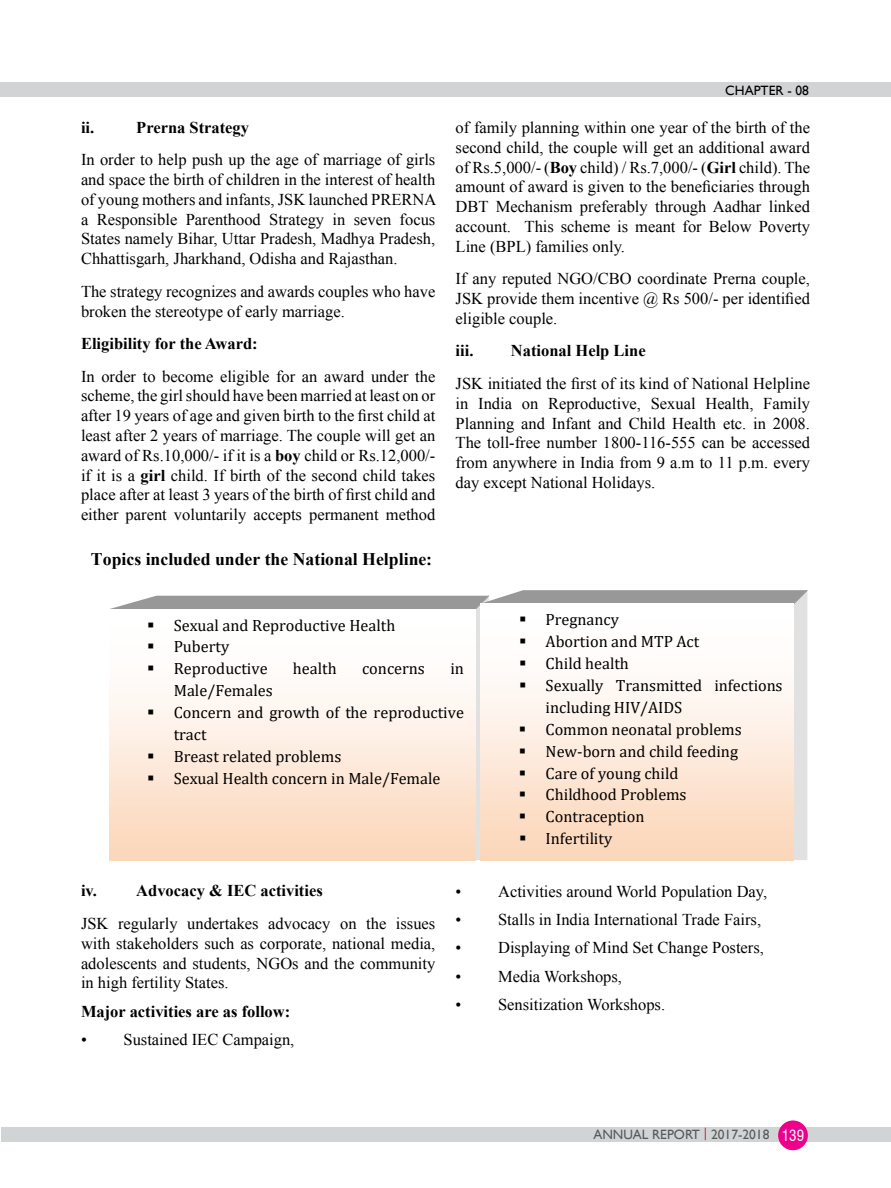
<style>
.page{position:relative;width:891px;height:1188px;background:#fff}
.page>*{position:absolute;margin:0;border:0;box-sizing:border-box;transform-origin:0 0}
.t1{font:700 17.7px "Times New Roman";color:#000}
.t2{font:16.5px/19.8px "Times New Roman";color:#000;text-align:justify}
.t3{font:700 16.5px "Times New Roman";color:#000}
.t4{font:16.35px/22px "Cambria";color:#000}
.t5{font:condensed 15px "Swiss 721 BT";color:#fff}
.t6{font:13.5px "Gill Sans";color:#58595b}
.t7{font:13.5px "Gill Sans";color:#000}
.s1{font-weight:700}
.s2{color:#d2232a}
</style>
<div class="page">
<div style="left:1px;top:1127px;width:890px;height:15px;background:#d1d3d4"></div>
<div style="left:0;top:82px;width:891px;height:15px;background:#d1d3d4"></div>
<div style="left:778px;top:1120px;width:30px;height:30px;background:#ec008c;border-radius:50%"></div>
<svg style="left:109px;top:590px;width:699px;height:270px"></svg>
<div style="left:481px;top:604px;width:313px;height:256px;background:linear-gradient(to bottom,#fff,#fbd7bb)"></div>
<p class="t3" style="left:81px;top:116px;width:15px">ii.</p>
<p class="t3" style="left:136px;top:116px;width:114px">Prerna Strategy</p>
<p class="t2" style="left:81px;top:150px;width:357px">In order to help push up the age of marriage of girls and space the birth of children in the interest of health of young mothers and infants, JSK launched PRERNA a Responsible Parenthood Strategy in seven focus States namely Bihar, Uttar Pradesh, Madhya Pradesh, Chhattisgarh, Jharkhand, Odisha and Rajasthan.</p>
<p class="t2" style="left:81px;top:281px;width:356px">The strategy recognizes and awards couples who have broken the stereotype of early marriage.</p>
<p class="t3" style="left:81px;top:332px;width:178px">Eligibility for the Award:</p>
<p class="t2" style="left:81px;top:366px;width:356px">In order to become eligible for an award under the scheme, the girl should have been married at least on or after 19 years of age and given birth to the first child at least after 2 years of marriage. The couple will get an award of Rs.10,000/- if it is a <span class="s1">boy</span> child or Rs.12,000/- if it is a <span class="s1">girl</span> child. If birth of the second child takes place after at least 3 years of the birth of first child and either parent voluntarily accepts permanent method</p>
<p class="t1" style="left:91px;top:547px;width:343px">Topics included under the National Helpline:</p>
<p class="t7" style="left:725px;top:83px;width:85px">CHAPTER - 08</p>
<p class="t2" style="left:456px;top:117px;width:356px">of family planning within one year of the birth of the second child, the couple will get an additional award of Rs.5,000/- (<span class="s1">Boy</span> child) / Rs.7,000/- (<span class="s1">Girl</span> child). The amount of award is given to the beneficiaries through DBT Mechanism preferably through Aadhar linked account. This scheme is meant for Below Poverty Line (BPL) families only.</p>
<p class="t2" style="left:456px;top:269px;width:356px">If any reputed NGO/CBO coordinate Prerna couple, JSK provide them incentive @ Rs 500/- per identified eligible couple.</p>
<p class="t3" style="left:456px;top:340px;width:19px">iii.</p>
<p class="t3" style="left:511px;top:340px;width:136px">National Help Line</p>
<p class="t2" style="left:456px;top:373px;width:356px">JSK initiated the first of its kind of National Helpline in India on Reproductive, Sexual Health, Family Planning and Infant and Child Health etc. in 2008.<br>The toll-free number 1800-116-555 can be accessed from anywhere in India from 9 a.m to 11 p.m. every day except National Holidays.</p>
<p class="t4" style="left:147px;top:614px;width:250px">▪ Sexual and Reproductive Health</p>
<p class="t4" style="left:147px;top:636px;width:84px">▪ Puberty</p>
<p class="t4" style="left:147px;top:658px;width:122px">▪ Reproductive</p>
<p class="t4" style="left:293px;top:658px;width:45px">health</p>
<p class="t4" style="left:362px;top:658px;width:64px">concerns</p>
<p class="t4" style="left:450px;top:658px;width:15px">in</p>
<p class="t4" style="left:174px;top:680px;width:100px">Male/Females</p>
<p class="t4" style="left:174px;top:702px;width:292px;text-indent:-27px">▪ Concern and growth of the reproductive tract</p>
<p class="t4" style="left:147px;top:745px;width:196px">▪ Breast related problems</p>
<p class="t4" style="left:147px;top:767px;width:295px">▪ Sexual Health concern in Male/Female</p>
<p class="t4" style="left:519px;top:608px;width:101px">▪ Pregnancy</p>
<p class="t4" style="left:519px;top:630px;width:182px">▪ Abortion and MTP Act</p>
<p class="t4" style="left:519px;top:652px;width:111px">▪ Child health</p>
<p class="t4" style="left:546px;top:674px;width:239px;text-indent:-27px">▪ Sexually Transmitted infections including HIV/AIDS</p>
<p class="t4" style="left:519px;top:718px;width:224px">▪ Common neonatal problems</p>
<p class="t4" style="left:519px;top:740px;width:221px">▪ New-born and child feeding</p>
<p class="t4" style="left:519px;top:762px;width:161px">▪ Care of young child</p>
<p class="t4" style="left:519px;top:784px;width:169px">▪ Childhood Problems</p>
<p class="t4" style="left:519px;top:806px;width:127px">▪ Contraception</p>
<p class="t4" style="left:519px;top:827px;width:95px">▪ Infertility</p>
<p class="t3" style="left:81px;top:880px;width:243px">iv. Advocacy &amp; IEC activities</p>
<p class="t2" style="left:81px;top:913px;width:356px">JSK regularly undertakes advocacy on the issues with stakeholders such as corporate, national media, adolescents and students, NGOs and the community in high fertility States.</p>
<p class="t3" style="left:81px;top:1000px;width:211px">Major activities are as follow:</p>
<p class="t2" style="left:81px;top:1029px;width:215px">• Sustained IEC Campaign,</p>
<p class="t2" style="left:456px;top:881px;width:313px">• Activities around World Population Day,</p>
<p class="t2" style="left:456px;top:909px;width:307px">• Stalls in India International Trade Fairs,</p>
<p class="t2" style="left:456px;top:938px;width:310px">• Displaying of Mind Set Change Posters,</p>
<p class="t2" style="left:456px;top:966px;width:168px">• Media Workshops,</p>
<p class="t2" style="left:456px;top:994px;width:211px">• Sensitization Workshops.</p>
<p class="t6" style="left:593px;top:1127px;width:178px">ANNUAL REPORT <span class="s2">|</span> 2017-2018</p>
<p class="t5" style="left:782px;top:1127px;width:24px">139</p>
</div>
